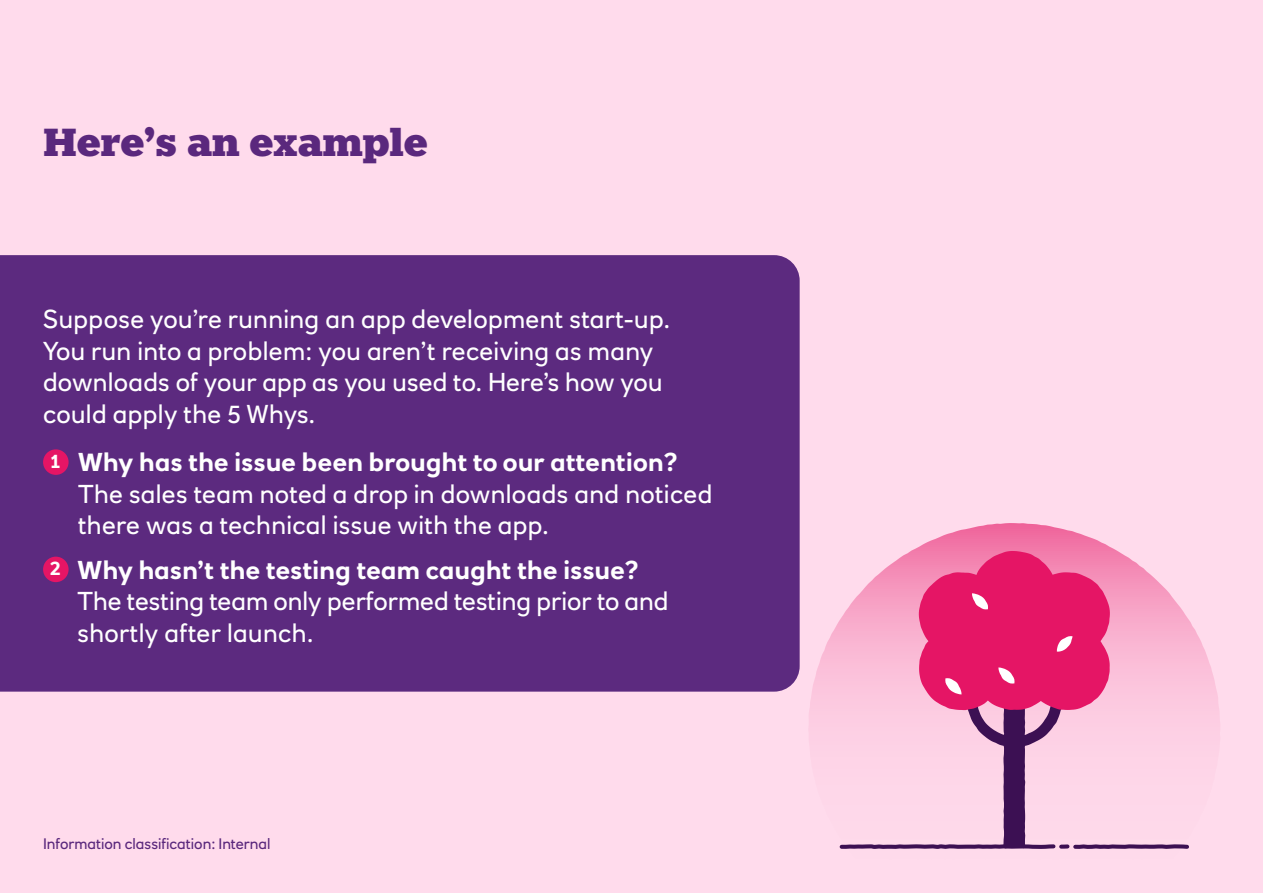
<style>
.page{position:relative;width:1263px;height:893px;background:#ffdbec}
.page>*{position:absolute;margin:0;border:0;box-sizing:border-box;transform-origin:0 0}
.t1{font:900 39px "Knile";letter-spacing:-.015em;color:#5a287d}
.t2{font:25.5px/31.5px "RN House Sans";letter-spacing:.015em;color:#fff}
.t3{font:15px "RN House Sans";color:#5a287d}
.s1{font-weight:700;font-size:19.5px}
.s2{font-weight:700}
</style>
<div class="page">
<svg style="left:809px;top:523px;width:201px;height:218px"></svg>
<svg style="left:838px;top:551px;width:353px;height:298px"></svg>
<div style="left:0;top:255px;width:800px;height:437px;background:#5c2a7f"></div>
<div style="left:43px;top:449px;width:26px;height:26px;background:#e51565;border-radius:50%"></div>
<div style="left:43px;top:557px;width:26px;height:25px;background:#e51565;border-radius:50%"></div>
<h1 class="t1" style="left:43px;top:118px;width:387px">Here’s an example</h1>
<p class="t2" style="left:43px;top:303px;width:629px">Suppose you’re running an app development start-up.<br>You run into a problem: you aren’t receiving as many downloads of your app as you used to. Here’s how you could apply the 5 Whys.</p>
<p class="t2" style="left:78px;top:446px;width:636px;text-indent:-28px"><span class="s1">1</span> <span class="s2">Why has the issue been brought to our attention?<br></span>The sales team noted a drop in downloads and noticed there was a technical issue with the app.</p>
<p class="t2" style="left:78px;top:554px;width:592px;text-indent:-27px"><span class="s1">2</span> <span class="s2">Why hasn’t the testing team caught the issue?<br></span>The testing team only performed testing prior to and shortly after launch.</p>
<p class="t3" style="left:43px;top:835px;width:229px">Information classification: Internal</p>
</div>
